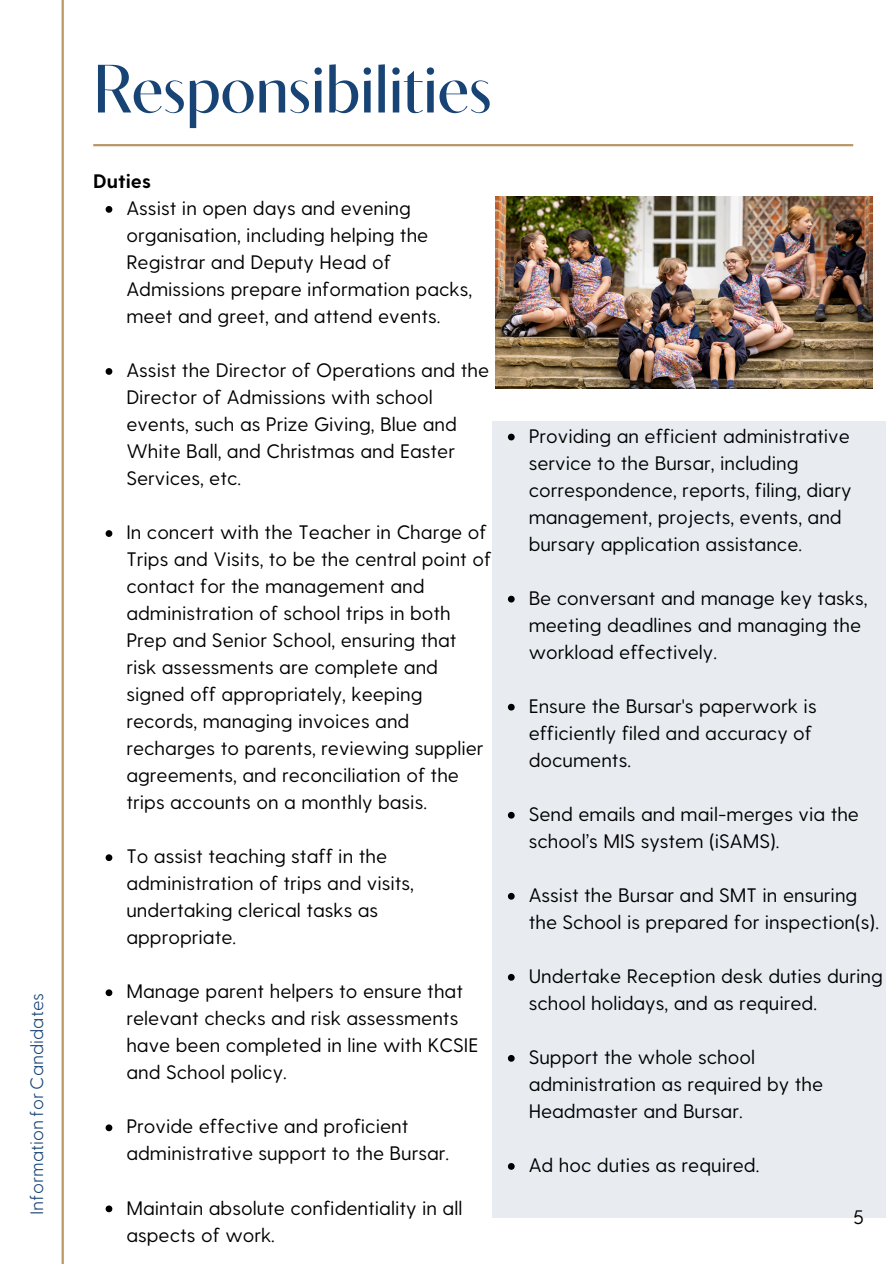
<style>
.page{position:relative;width:894px;height:1264px;background:#fff}
.page>*{position:absolute;margin:0;border:0;box-sizing:border-box;transform-origin:0 0}
.t1{font:68.1px "Contralto Big";color:#174375}
.t2{font:19.5px/27px "Greycliff CF";color:#000}
.t3{font:700 19.5px "Greycliff CF";color:#000}
.t4{font:300 18px "Greycliff CF";color:#174375}
</style>
<div class="page">
<hr style="left:62px;top:0;width:2px;height:1263px;background:#ba9765">
<img style="left:495px;top:196px;width:377px;height:192px">
<hr style="left:93px;top:144px;width:760px;height:2px;background:#ba9765">
<div style="left:491px;top:421px;width:394px;height:796px;background:#e8ecf1"></div>
<svg style="left:106px;top:206px;width:6px;height:7px"></svg>
<svg style="left:106px;top:368px;width:6px;height:7px"></svg>
<svg style="left:106px;top:530px;width:6px;height:7px"></svg>
<svg style="left:106px;top:854px;width:6px;height:7px"></svg>
<svg style="left:106px;top:989px;width:6px;height:7px"></svg>
<svg style="left:106px;top:1124px;width:6px;height:7px"></svg>
<svg style="left:106px;top:1205px;width:6px;height:7px"></svg>
<svg style="left:507px;top:433px;width:7px;height:7px"></svg>
<svg style="left:507px;top:595px;width:7px;height:7px"></svg>
<svg style="left:507px;top:703px;width:7px;height:7px"></svg>
<svg style="left:507px;top:811px;width:7px;height:7px"></svg>
<svg style="left:507px;top:892px;width:7px;height:7px"></svg>
<svg style="left:507px;top:974px;width:7px;height:6px"></svg>
<svg style="left:507px;top:1055px;width:7px;height:6px"></svg>
<svg style="left:507px;top:1163px;width:7px;height:6px"></svg>
<p class="t4" style="left:29px;top:1214px;width:224px;rotate:-90deg">Information for Candidates</p>
<p class="t1" style="left:93px;top:48px;width:400px">Responsibilities</p>
<p class="t3" style="left:93px;top:168px;width:59px">Duties</p>
<h1 class="t2" style="left:126px;top:193px;width:347px">Assist in open days and evening organisation, including helping the Registrar and Deputy Head of Admissions prepare information packs, meet and greet, and attend events.</h1>
<h2 class="t2" style="left:126px;top:355px;width:364px">Assist the Director of Operations and the Director of Admissions with school events, such as Prize Giving, Blue and White Ball, and Christmas and Easter Services, etc.</h2>
<p class="t2" style="left:126px;top:517px;width:366px">In concert with the Teacher in Charge of Trips and Visits, to be the central point of contact for the management and administration of school trips in both Prep and Senior School, ensuring that risk assessments are complete and signed off appropriately, keeping records, managing invoices and recharges to parents, reviewing supplier agreements, and reconciliation of the trips accounts on a monthly basis.</p>
<p class="t2" style="left:126px;top:841px;width:289px">To assist teaching staff in the administration of trips and visits, undertaking clerical tasks as appropriate.</p>
<p class="t2" style="left:126px;top:976px;width:353px">Manage parent helpers to ensure that relevant checks and risk assessments have been completed in line with KCSIE and School policy.</p>
<p class="t2" style="left:126px;top:1111px;width:324px">Provide effective and proficient administrative support to the Bursar.</p>
<p class="t2" style="left:126px;top:1192px;width:337px">Maintain absolute confidentiality in all aspects of work.</p>
<p class="t2" style="left:853px;top:1202px;width:12px">5</p>
<p class="t2" style="left:528px;top:421px;width:324px">Providing an efficient administrative service to the Bursar, including correspondence, reports, filing, diary management, projects, events, and bursary application assistance.</p>
<p class="t2" style="left:528px;top:583px;width:340px">Be conversant and manage key tasks, meeting deadlines and managing the workload effectively.</p>
<p class="t2" style="left:528px;top:691px;width:289px">Ensure the Bursar's paperwork is efficiently filed and accuracy of documents.</p>
<p class="t2" style="left:528px;top:799px;width:332px">Send emails and mail-merges via the school’s MIS system (iSAMS).</p>
<p class="t2" style="left:528px;top:880px;width:352px">Assist the Bursar and SMT in ensuring the School is prepared for inspection(s).</p>
<p class="t2" style="left:528px;top:961px;width:355px">Undertake Reception desk duties during school holidays, and as required.</p>
<p class="t2" style="left:528px;top:1042px;width:296px">Support the whole school administration as required by the<br>Headmaster and Bursar.</p>
<p class="t2" style="left:528px;top:1150px;width:232px">Ad hoc duties as required.</p>
</div>
